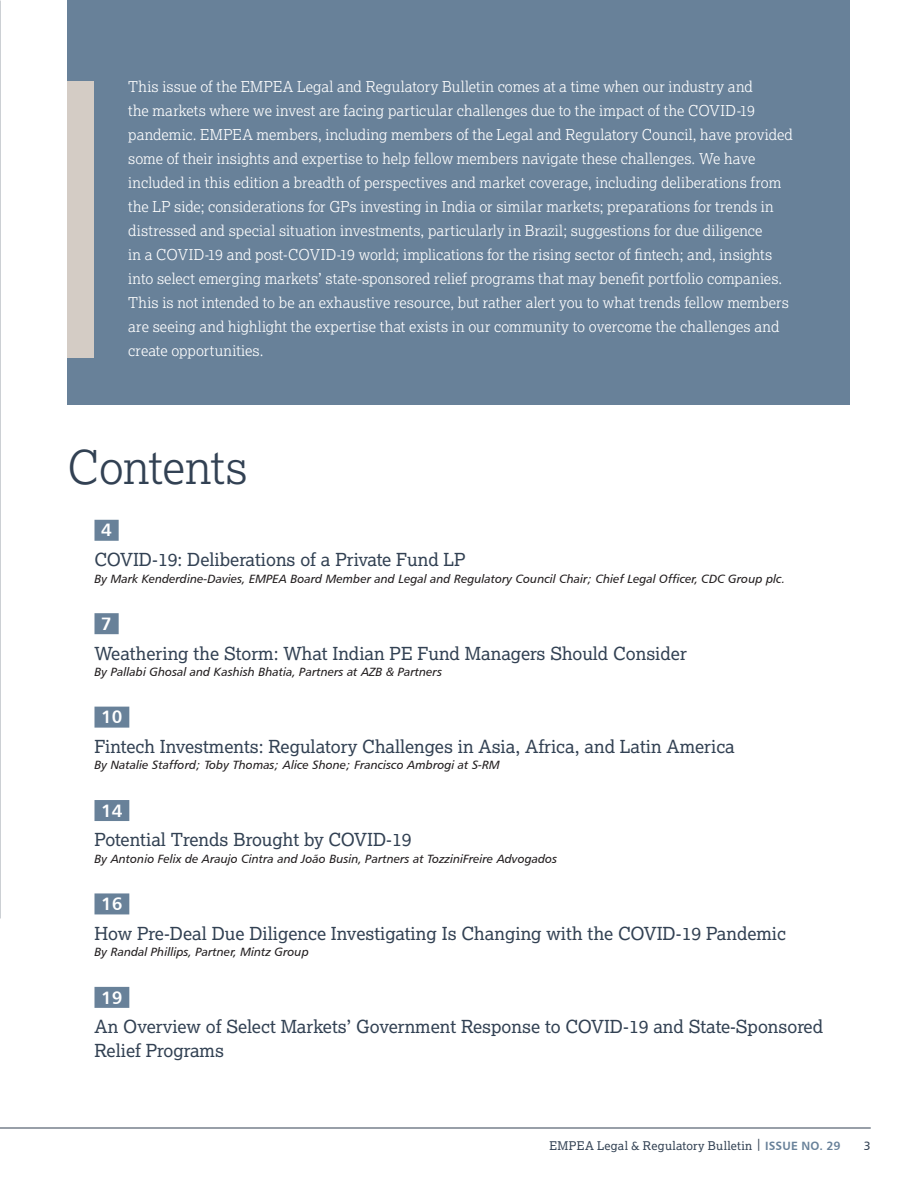
<style>
.page{position:relative;width:918px;height:1188px;background:#fff}
.page>*{position:absolute;margin:0;border:0;box-sizing:border-box;transform-origin:0 0}
.Headlines{font:300 46.5px "Lexia";letter-spacing:-.01em;color:#324153}
.Source_Note{font:18px/24px "Lexia";color:#324153}
.TOC_Number{font:18px "Humanist 777 BT Bold B";color:#fff}
.Body_Copy{font:300 15px/24px "Lexia";letter-spacing:.005em;color:#fff}
.Source_Note-2{font:12px "Humanist 777 BT Italic B";color:#231f20}
.t1{font:12px "Lexia";letter-spacing:.025em;color:#324153}
.t2{font:12px "Humanist 777 BT Roman B";color:#324153}
.s1{font-family:"Humanist 777 BT Roman B"}
.s2{font-family:"Humanist 777 BT Bold B";color:#688199}
</style>
<div class="page">
<hr style="left:0;top:1128px;width:871px;height:1px;background:#324153">
<div style="left:68px;top:0;width:782px;height:405px;background:#688199"></div>
<div style="left:68px;top:81px;width:26px;height:276px;background:#d4ccc5"></div>
<div style="left:94px;top:520px;width:25px;height:21px;background:#688199"></div>
<div style="left:94px;top:613px;width:25px;height:21px;background:#688199"></div>
<div style="left:94px;top:707px;width:35px;height:21px;background:#688199"></div>
<div style="left:94px;top:800px;width:35px;height:21px;background:#688199"></div>
<div style="left:94px;top:893px;width:35px;height:21px;background:#688199"></div>
<div style="left:94px;top:987px;width:35px;height:21px;background:#688199"></div>
<p class="Body_Copy" style="left:128px;top:75px;width:666px">This issue of the EMPEA Legal and Regulatory Bulletin comes at a time when our industry and<br>the markets where we invest are facing particular challenges due to the impact of the COVID-19 pandemic. EMPEA members, including members of the Legal and Regulatory Council, have provided some of their insights and expertise to help fellow members navigate these challenges. We have included in this edition a breadth of perspectives and market coverage, including deliberations from the LP side; considerations for GPs investing in India or similar markets; preparations for trends in distressed and special situation investments, particularly in Brazil; suggestions for due diligence<br>in a COVID-19 and post-COVID-19 world; implications for the rising sector of fintech; and, insights into select emerging markets’ state-sponsored relief programs that may benefit portfolio companies.<br>This is not intended to be an exhaustive resource, but rather alert you to what trends fellow members are seeing and highlight the expertise that exists in our community to overcome the challenges and create opportunities.</p>
<p class="Headlines" style="left:68px;top:438px;width:182px">Contents</p>
<p class="TOC_Number" style="left:101px;top:519px;width:12px">4</p>
<p class="Source_Note" style="left:94px;top:547px;width:373px">COVID-19: Deliberations of a Private Fund LP</p>
<p class="Source_Note-2" style="left:94px;top:571px;width:692px">By Mark Kenderdine-Davies, EMPEA Board Member and Legal and Regulatory Council Chair; Chief Legal Officer, CDC Group plc.</p>
<p class="TOC_Number" style="left:101px;top:612px;width:12px">7</p>
<p class="Source_Note" style="left:94px;top:641px;width:594px">Weathering the Storm: What Indian PE Fund Managers Should Consider</p>
<p class="Source_Note-2" style="left:94px;top:664px;width:349px">By Pallabi Ghosal and Kashish Bhatia, Partners at AZB &amp; Partners</p>
<p class="TOC_Number" style="left:101px;top:706px;width:23px">10</p>
<p class="Source_Note" style="left:94px;top:734px;width:642px">Fintech Investments: Regulatory Challenges in Asia, Africa, and Latin America</p>
<p class="Source_Note-2" style="left:94px;top:758px;width:407px">By Natalie Stafford; Toby Thomas; Alice Shone; Francisco Ambrogi at S-RM</p>
<p class="TOC_Number" style="left:101px;top:799px;width:23px">14</p>
<p class="Source_Note" style="left:94px;top:827px;width:319px">Potential Trends Brought by COVID-19</p>
<p class="Source_Note-2" style="left:94px;top:851px;width:464px">By Antonio Felix de Araujo Cintra and João Busin, Partners at TozziniFreire Advogados</p>
<p class="TOC_Number" style="left:101px;top:892px;width:23px">16</p>
<p class="Source_Note" style="left:94px;top:921px;width:693px">How Pre-Deal Due Diligence Investigating Is Changing with the COVID-19 Pandemic</p>
<p class="Source_Note-2" style="left:94px;top:945px;width:216px">By Randal Phillips, Partner, Mintz Group</p>
<p class="TOC_Number" style="left:101px;top:986px;width:23px">19</p>
<p class="Source_Note" style="left:94px;top:1014px;width:730px">An Overview of Select Markets’ Government Response to COVID-19 and State-Sponsored<br>Relief Programs</p>
<p class="t1" style="left:549px;top:1138px;width:293px">EMPEA Legal &amp; Regulatory Bulletin <span class="s1">|</span> <span class="s2">ISSUE NO. 29</span></p>
<p class="t2" style="left:864px;top:1138px;width:8px">3</p>
</div>
